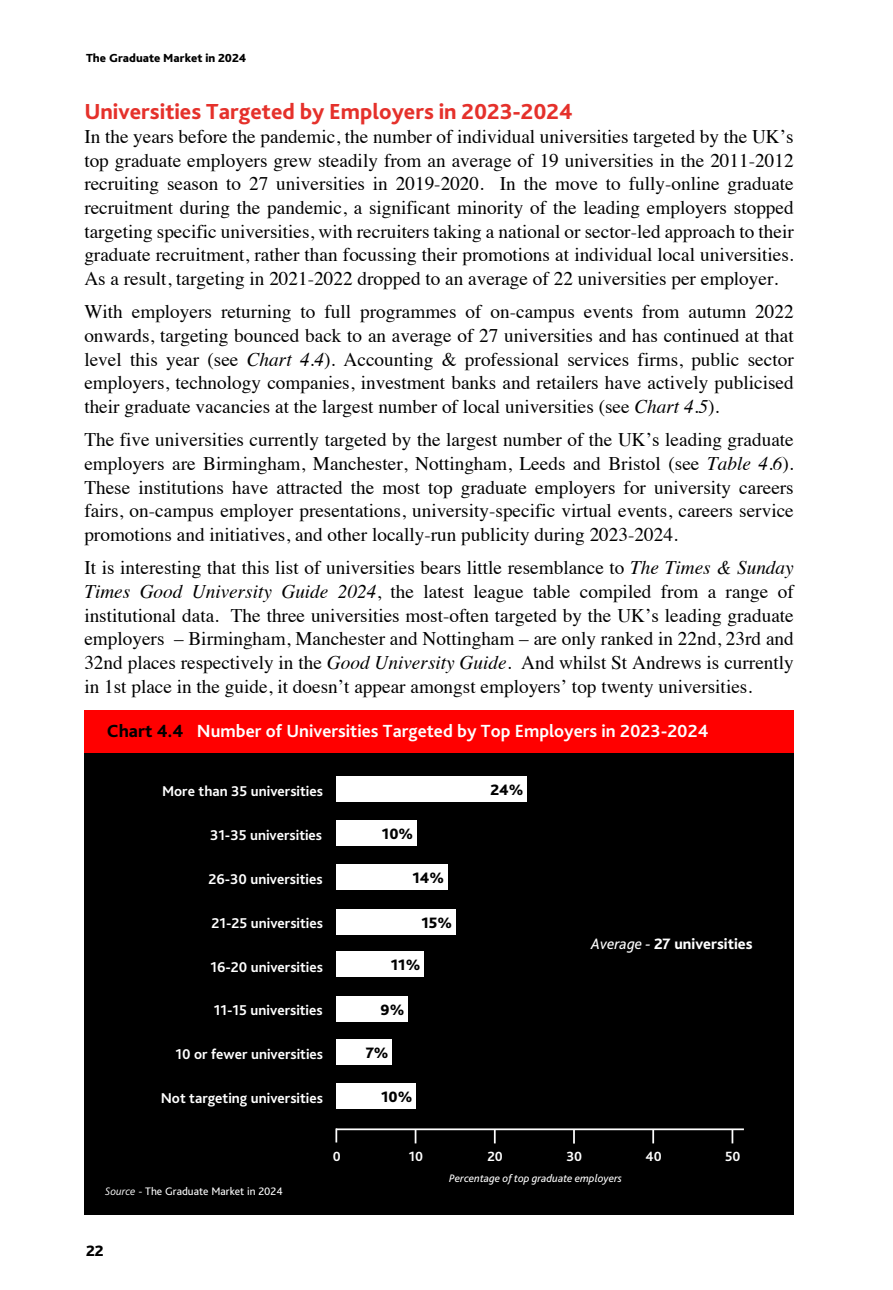
<style>
.page{position:relative;width:893px;height:1290px;background:#fff}
.page>*{position:absolute;margin:0;border:0;box-sizing:border-box;transform-origin:0 0}
.t1{font:800 22.75px "Bliss 2";color:#e5312b}
.t2{font:19.25px/23.6px "Times";color:#000;text-align:justify}
.t3{font:700 18.38px "Bliss 2";color:#fff}
.t4{font:800 15.75px "Bliss 2";color:#000}
.t5{font:800 15.75px "Bliss 2";color:#fff}
.t6{font:700 14.88px "Bliss 2";color:#fff}
.t7{font:700 14px "Bliss 2";color:#fff}
.t8{font:800 12.25px "Bliss 2";color:#000}
.t9{font:italic 11.38px "Bliss 2";color:#fff}
.t10{font:11.38px "Bliss 2";color:#fff}
.s1{font-style:italic}
.s2{font-weight:800;color:#000}
.s3{font-weight:400;font-style:italic}
.s4{font-weight:300;font-style:italic}
.s5{font-weight:300}
</style>
<div class="page">
<div style="left:84px;top:711px;width:710px;height:504px;background:#000"></div>
<div style="left:84px;top:710px;width:710px;height:42px;background:#f00"></div>
<div style="left:336px;top:1040px;width:56px;height:25px;background:#fff"></div>
<div style="left:336px;top:996px;width:72px;height:25px;background:#fff"></div>
<div style="left:336px;top:951px;width:88px;height:26px;background:#fff"></div>
<hr style="left:336px;top:1128px;width:408px;height:2px;background:#fff">
<svg style="left:732px;top:1130px;width:1px;height:13px"></svg>
<svg style="left:652px;top:1130px;width:2px;height:13px"></svg>
<svg style="left:494px;top:1130px;width:2px;height:13px"></svg>
<svg style="left:415px;top:1130px;width:1px;height:13px"></svg>
<svg style="left:335px;top:1128px;width:2px;height:14px"></svg>
<svg style="left:573px;top:1130px;width:2px;height:13px"></svg>
<div style="left:336px;top:864px;width:112px;height:26px;background:#fff"></div>
<div style="left:336px;top:820px;width:81px;height:25px;background:#fff"></div>
<div style="left:336px;top:909px;width:120px;height:26px;background:#fff"></div>
<div style="left:336px;top:776px;width:191px;height:26px;background:#fff"></div>
<div style="left:336px;top:1083px;width:80px;height:26px;background:#fff"></div>
<p class="t8" style="left:86px;top:51px;width:162px">The Graduate Market in 2024</p>
<p class="t1" style="left:84px;top:98px;width:490px">Universities Targeted by Employers in 2023-2024</p>
<p class="t2" style="left:84px;top:123px;width:711px">In the years before the pandemic, the number of individual universities targeted by the UK’s top graduate employers grew steadily from an average of 19 universities in the 2011-2012 recruiting season to 27 universities in 2019-2020. In the move to fully-online graduate recruitment during the pandemic, a significant minority of the leading employers stopped targeting specific universities, with recruiters taking a national or sector-led approach to their graduate recruitment, rather than focussing their promotions at individual local universities.<br>As a result, targeting in 2021-2022 dropped to an average of 22 universities per employer.</p>
<p class="t2" style="left:84px;top:298px;width:711px">With employers returning to full programmes of on-campus events from autumn 2022 onwards, targeting bounced back to an average of 27 universities and has continued at that level this year (see <span class="s1">Chart 4.4</span>). Accounting &amp; professional services firms, public sector employers, technology companies, investment banks and retailers have actively publicised their graduate vacancies at the largest number of local universities (see <span class="s1">Chart 4.5</span>).</p>
<p class="t2" style="left:84px;top:426px;width:711px">The five universities currently targeted by the largest number of the UK’s leading graduate employers are Birmingham, Manchester, Nottingham, Leeds and Bristol (see <span class="s1">Table 4.6</span>).<br>These institutions have attracted the most top graduate employers for university careers fairs, on-campus employer presentations, university-specific virtual events, careers service promotions and initiatives, and other locally-run publicity during 2023-2024.</p>
<p class="t2" style="left:84px;top:554px;width:711px">It is interesting that this list of universities bears little resemblance to <span class="s1">The Times &amp; Sunday Times Good University Guide 2024</span>, the latest league table compiled from a range of institutional data. The three universities most-often targeted by the UK’s leading graduate employers – Birmingham, Manchester and Nottingham – are only ranked in 22nd, 23rd and 32nd places respectively in the <span class="s1">Good University Guide</span>. And whilst St Andrews is currently in 1st place in the guide, it doesn’t appear amongst employers’ top twenty universities.</p>
<p class="t3" style="left:107px;top:719px;width:603px"><span class="s2">Chart 4.4</span> Number of Universities Targeted by Top Employers in 2023-2024</p>
<p class="t6" style="left:162px;top:782px;width:163px">More than 35 universities</p>
<p class="t4" style="left:490px;top:780px;width:35px">24%</p>
<p class="t6" style="left:210px;top:826px;width:114px">31-35 universities</p>
<p class="t4" style="left:382px;top:824px;width:33px">10%</p>
<p class="t6" style="left:208px;top:870px;width:116px">26-30 universities</p>
<p class="t4" style="left:412px;top:868px;width:33px">14%</p>
<p class="t6" style="left:211px;top:913px;width:113px">21-25 universities</p>
<p class="t4" style="left:421px;top:913px;width:32px">15%</p>
<p class="t6" style="left:210px;top:957px;width:114px">16-20 universities</p>
<p class="t4" style="left:391px;top:955px;width:31px">11%</p>
<p class="t6" style="left:214px;top:1001px;width:110px">11-15 universities</p>
<p class="t4" style="left:381px;top:999px;width:25px">9%</p>
<p class="t6" style="left:175px;top:1045px;width:149px">10 or fewer universities</p>
<p class="t4" style="left:366px;top:1043px;width:24px">7%</p>
<p class="t6" style="left:161px;top:1089px;width:164px">Not targeting universities</p>
<p class="t4" style="left:381px;top:1087px;width:33px">10%</p>
<p class="t5" style="left:591px;top:933px;width:163px"><span class="s3">Average -</span> 27 universities</p>
<p class="t7" style="left:333px;top:1148px;width:10px">0</p>
<p class="t7" style="left:409px;top:1148px;width:16px">10</p>
<p class="t7" style="left:487px;top:1148px;width:17px">20</p>
<p class="t7" style="left:566px;top:1148px;width:17px">30</p>
<p class="t7" style="left:645px;top:1148px;width:18px">40</p>
<p class="t7" style="left:725px;top:1148px;width:17px">50</p>
<p class="t10" style="left:105px;top:1184px;width:179px"><span class="s4">Source</span> <span class="s5">-</span> The Graduate Market in 2024</p>
<p class="t4" style="left:86px;top:1241px;width:19px">22</p>
<p class="t9" style="left:449px;top:1171px;width:174px">Percentage of top graduate employers</p>
</div>
